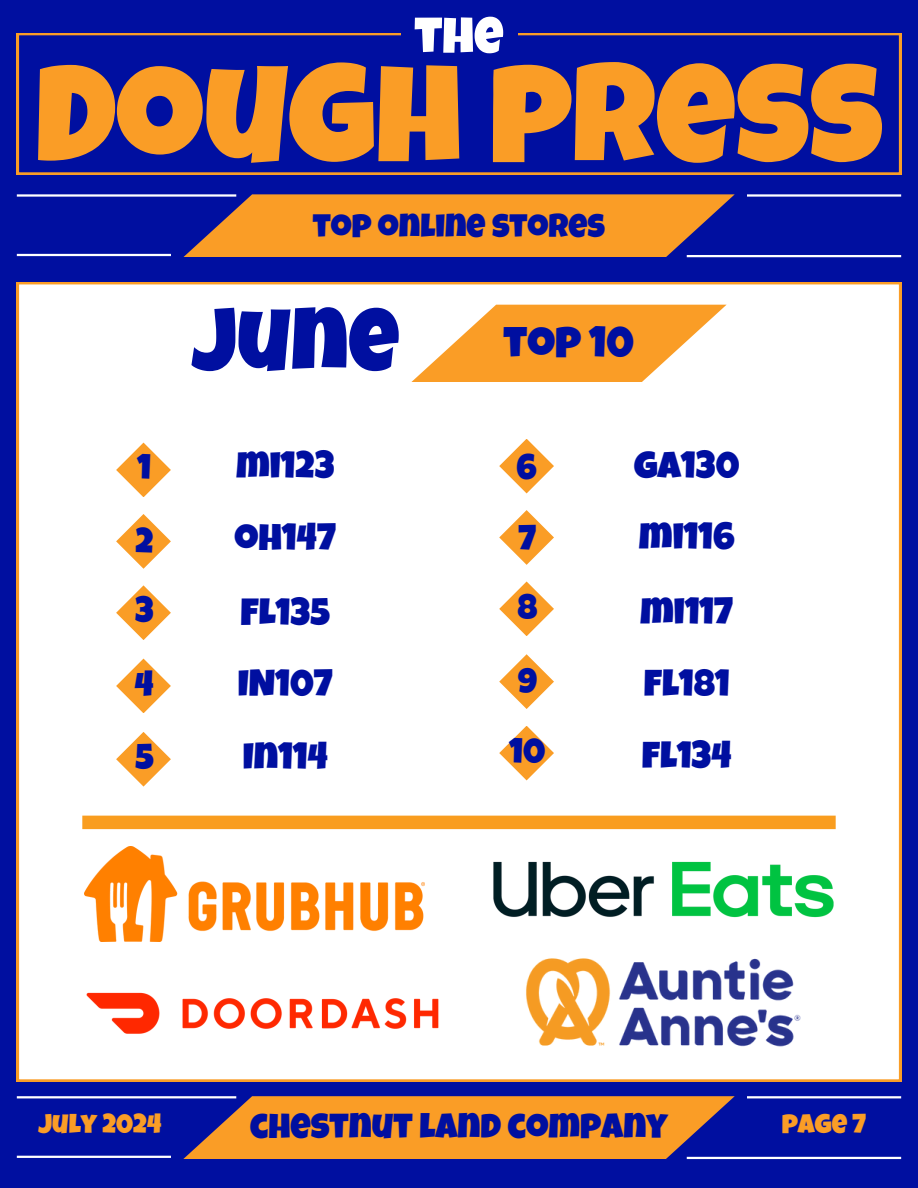
<style>
.page{position:relative;width:918px;height:1188px;background:#000fa0}
.page>*{position:absolute;margin:0;border:0;box-sizing:border-box;transform-origin:0 0}
.t1{font:138.45px "Luckiest Guy";color:#fa9d26}
.t2{font:88.2px "Luckiest Guy";color:#000fa0}
.t3{font:51px "Luckiest Guy";color:#fff}
.t4{font:43.5px "Luckiest Guy";color:#000fa0}
.t5{font:37.65px "Luckiest Guy";color:#000fa0}
.t6{font:35.25px "Luckiest Guy";color:#000fa0}
.t7{font:33px "Luckiest Guy";color:#000fa0}
.t8{font:27px "Luckiest Guy";color:#fa9d26}
</style>
<div class="page">
<hr style="left:747px;top:194px;width:154px;height:3px;background:#fff">
<svg style="left:17px;top:33px;width:884px;height:142px"></svg>
<div style="left:401px;top:0;width:116px;height:82px;background:#000fa0"></div>
<svg style="left:183px;top:194px;width:552px;height:63px;background:#da8b35"></svg>
<hr style="left:687px;top:255px;width:214px;height:2px;background:#fff">
<hr style="left:17px;top:194px;width:219px;height:3px;background:#fff">
<hr style="left:17px;top:254px;width:154px;height:2px;background:#fff">
<div style="left:17px;top:282px;width:884px;height:800px;background:#fff"></div>
<hr style="left:747px;top:1096px;width:154px;height:2px;background:#fff">
<svg style="left:183px;top:1096px;width:552px;height:63px;background:#db8b35"></svg>
<hr style="left:687px;top:1157px;width:214px;height:2px;background:#fff">
<hr style="left:17px;top:1096px;width:219px;height:2px;background:#fff">
<hr style="left:17px;top:1156px;width:154px;height:2px;background:#fff">
<svg style="left:116px;top:443px;width:55px;height:54px;background:#fccd91"></svg>
<svg style="left:116px;top:514px;width:55px;height:55px;background:#fcce93"></svg>
<svg style="left:116px;top:585px;width:55px;height:55px;background:#fcce93"></svg>
<svg style="left:116px;top:659px;width:55px;height:54px;background:#fccd91"></svg>
<svg style="left:116px;top:732px;width:55px;height:55px;background:#fcce93"></svg>
<svg style="left:499px;top:439px;width:55px;height:54px;background:#fccd91"></svg>
<svg style="left:499px;top:510px;width:55px;height:55px;background:#fcce93"></svg>
<svg style="left:499px;top:581px;width:55px;height:55px;background:#fcce93"></svg>
<svg style="left:499px;top:654px;width:55px;height:55px;background:#fcce93"></svg>
<svg style="left:499px;top:726px;width:55px;height:54px;background:#fccd91"></svg>
<svg style="left:411px;top:305px;width:316px;height:77px;background:#fbb760"></svg>
<img style="left:84px;top:978px;width:316px;height:70px">
<img style="left:492px;top:844px;width:344px;height:88px">
<img style="left:84px;top:846px;width:341px;height:96px">
<div style="left:82px;top:816px;width:754px;height:13px;background:#f99d1f"></div>
<img style="left:400px;top:932px;width:502px;height:142px">
<h3 class="t3" style="left:414px;top:17px;width:91px">THE</h3>
<h1 class="t1" style="left:35px;top:64px;width:849px">DOUGH PRESS</h1>
<p class="t7" style="left:313px;top:213px;width:294px">TOP ONLINE STORES</p>
<p class="t2" style="left:192px;top:308px;width:209px">JUNE</p>
<p class="t4" style="left:504px;top:326px;width:132px">TOP 10</p>
<h6 class="t6" style="left:138px;top:454px;width:15px">1</h6>
<h6 class="t5" style="left:236px;top:452px;width:100px">MI123</h6>
<p class="t6" style="left:516px;top:454px;width:22px">6</p>
<p class="t5" style="left:634px;top:451px;width:107px">GA130</p>
<p class="t6" style="left:135px;top:528px;width:19px">2</p>
<p class="t5" style="left:235px;top:523px;width:103px">OH147</p>
<h5 class="t6" style="left:519px;top:525px;width:19px">7</h5>
<p class="t5" style="left:639px;top:523px;width:97px">MI116</p>
<h6 class="t6" style="left:135px;top:597px;width:20px">3</h6>
<h6 class="t5" style="left:240px;top:599px;width:91px">FL135</h6>
<p class="t6" style="left:517px;top:594px;width:22px">8</p>
<h6 class="t5" style="left:640px;top:598px;width:95px">MI117</h6>
<p class="t6" style="left:135px;top:671px;width:21px">4</p>
<p class="t5" style="left:238px;top:670px;width:97px">IN107</p>
<h6 class="t6" style="left:518px;top:669px;width:21px">9</h6>
<p class="t5" style="left:644px;top:669px;width:88px">FL181</p>
<h6 class="t6" style="left:135px;top:745px;width:20px">5</h6>
<p class="t5" style="left:243px;top:742px;width:87px">IN114</p>
<p class="t6" style="left:509px;top:738px;width:37px">10</p>
<p class="t5" style="left:642px;top:742px;width:92px">FL134</p>
<p class="t8" style="left:38px;top:1114px;width:125px">JULY 2024</p>
<h6 class="t6" style="left:250px;top:1114px;width:419px">CHESTNUT LAND COMPANY</h6>
<h5 class="t8" style="left:782px;top:1114px;width:86px">PAGE 7</h5>
</div>
